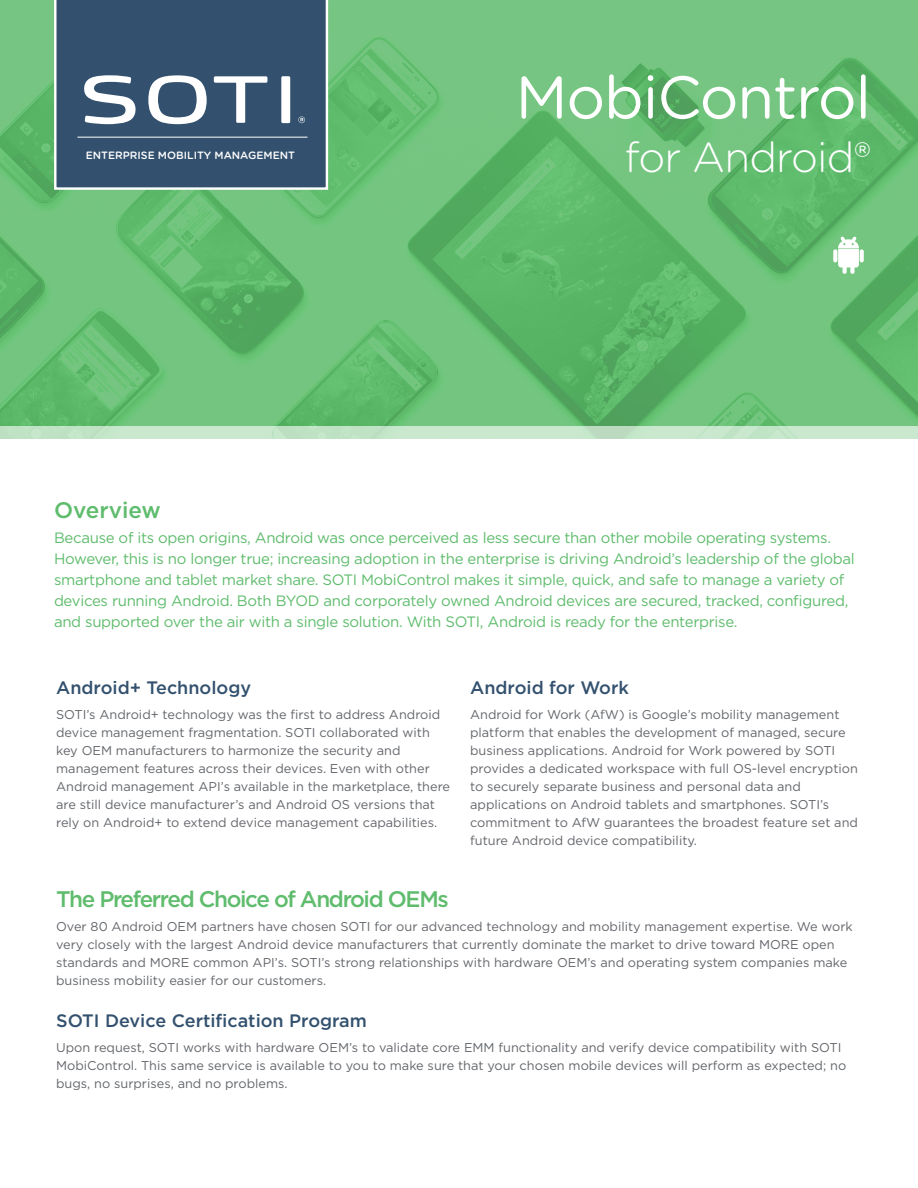
<style>
.page{position:relative;width:918px;height:1188px;background:#fff}
.page>*{position:absolute;margin:0;border:0;box-sizing:border-box;transform-origin:0 0}
.t1{font:60px "Gotham Rounded";letter-spacing:-.02em;color:#fff}
.t2{font:300 42px "Gotham Rounded";letter-spacing:-.02em;color:#fff}
.Bullets_2_-smaller_t{font:500 22.5px "Gotham";letter-spacing:-.06em;color:#5fbc6d}
.Bullets_2_-smaller_t-2{font:500 22.5px "Gotham";color:#5fbc6d}
.Bullets_2_-smaller_t-3{font:500 18px "Gotham";color:#33516e}
.Bullets_2_-smaller_t-4{font:15px/21px "Gotham";letter-spacing:-.02em;color:#5fbc6d}
.Bullets_2_-smaller_t-5{font:12.75px/18px "Gotham";color:#63666b}
.t3{font:500 10.65px "Gotham Rounded";color:#fff}
</style>
<div class="page">
<img style="left:0;top:0;width:918px;height:427px">
<svg style="left:0;top:427px;width:918px;height:12px;background:#c5e5ca"></svg>
<div style="left:54px;top:0;width:274px;height:190px;background:#33516e"></div>
<svg style="left:148px;top:75px;width:59px;height:49px"></svg>
<svg style="left:214px;top:76px;width:53px;height:47px"></svg>
<div style="left:281px;top:76px;width:9px;height:47px;background:#fff;border-radius:2px"></div>
<svg style="left:84px;top:75px;width:52px;height:49px"></svg>
<svg style="left:298px;top:116px;width:7px;height:7px"></svg>
<hr style="left:77px;top:137px;width:230px;height:1px;background:#fff">
<svg style="left:833px;top:249px;width:4px;height:13px"></svg>
<svg style="left:860px;top:249px;width:4px;height:13px"></svg>
<svg style="left:838px;top:236px;width:21px;height:38px"></svg>
<p class="t3" style="left:86px;top:148px;width:211px">ENTERPRISE MOBILITY MANAGEMENT</p>
<p class="t1" style="left:516px;top:56px;width:357px">MobiControl</p>
<p class="t2" style="left:624px;top:130px;width:248px">for Android®</p>
<p class="Bullets_2_-smaller_t-2" style="left:54px;top:496px;width:108px">Overview</p>
<p class="Bullets_2_-smaller_t-4" style="left:54px;top:527px;width:802px">Because of its open origins, Android was once perceived as less secure than other mobile operating systems.<br>However, this is no longer true; increasing adoption in the enterprise is driving Android’s leadership of the global smartphone and tablet market share. SOTI MobiControl makes it simple, quick, and safe to manage a variety of devices running Android. Both BYOD and corporately owned Android devices are secured, tracked, configured, and supported over the air with a single solution. With SOTI, Android is ready for the enterprise.</p>
<p class="Bullets_2_-smaller_t-3" style="left:56px;top:676px;width:197px">Android+ Technology</p>
<p class="Bullets_2_-smaller_t-5" style="left:56px;top:705px;width:395px">SOTI’s Android+ technology was the first to address Android device management fragmentation. SOTI collaborated with key OEM manufacturers to harmonize the security and management features across their devices. Even with other Android management API’s available in the marketplace, there are still device manufacturer’s and Android OS versions that rely on Android+ to extend device management capabilities.</p>
<p class="Bullets_2_-smaller_t-3" style="left:470px;top:676px;width:160px">Android for Work</p>
<p class="Bullets_2_-smaller_t-5" style="left:470px;top:705px;width:389px">Android for Work (AfW) is Google’s mobility management platform that enables the development of managed, secure business applications. Android for Work powered by SOTI provides a dedicated workspace with full OS-level encryption to securely separate business and personal data and applications on Android tablets and smartphones. SOTI’s commitment to AfW guarantees the broadest feature set and future Android device compatibility.</p>
<p class="Bullets_2_-smaller_t" style="left:56px;top:884px;width:394px">The Preferred Choice of Android OEMs</p>
<p class="Bullets_2_-smaller_t-5" style="left:56px;top:918px;width:798px">Over 80 Android OEM partners have chosen SOTI for our advanced technology and mobility management expertise. We work very closely with the largest Android device manufacturers that currently dominate the market to drive toward MORE open standards and MORE common API’s. SOTI’s strong relationships with hardware OEM’s and operating system companies make business mobility easier for our customers.</p>
<p class="Bullets_2_-smaller_t-3" style="left:56px;top:1009px;width:312px">SOTI Device Certification Program</p>
<p class="Bullets_2_-smaller_t-5" style="left:56px;top:1039px;width:792px">Upon request, SOTI works with hardware OEM’s to validate core EMM functionality and verify device compatibility with SOTI<br>MobiControl. This same service is available to you to make sure that your chosen mobile devices will perform as expected; no bugs, no surprises, and no problems.</p>
</div>
